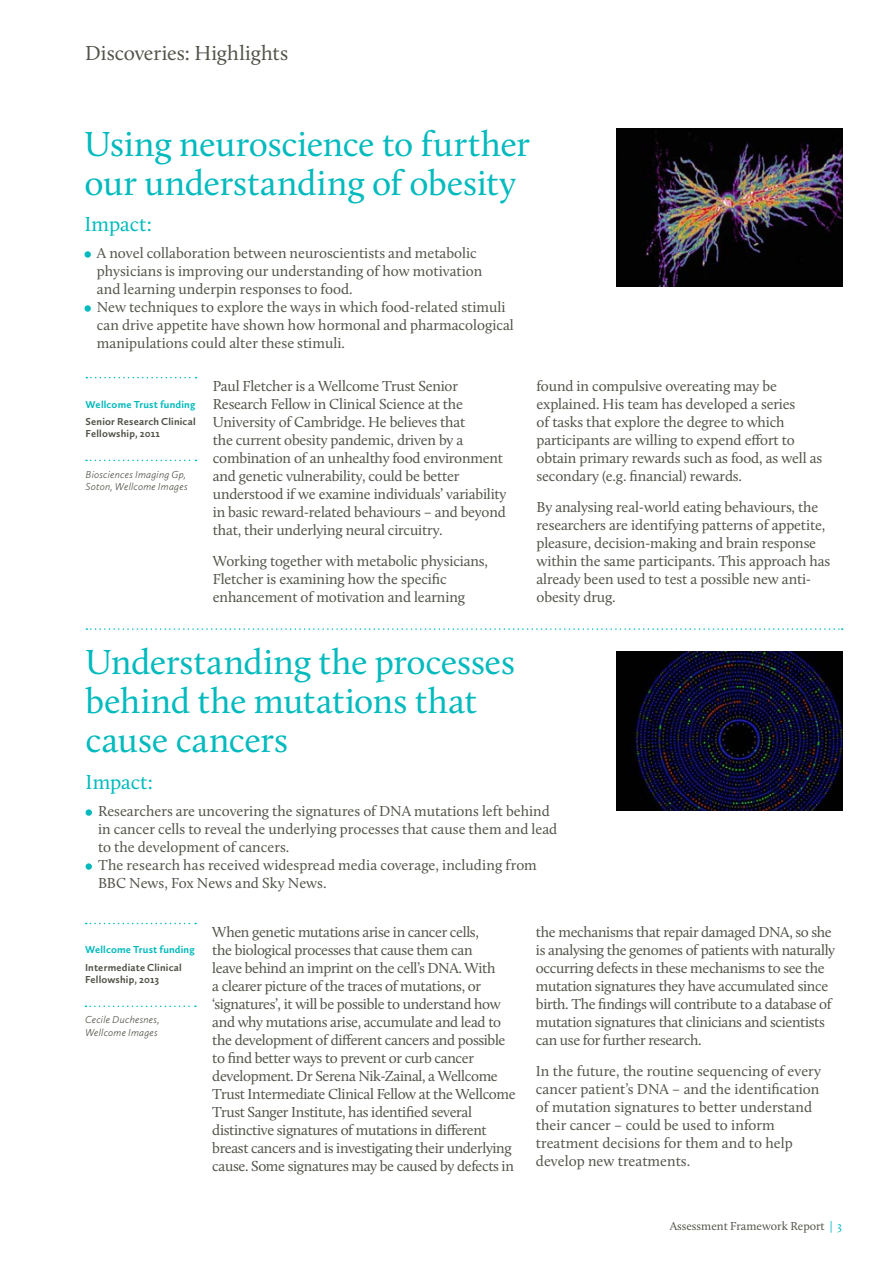
<style>
.page{position:relative;width:893px;height:1263px;background:#fff}
.page>*{position:absolute;margin:0;border:0;box-sizing:border-box;transform-origin:0 0}
.t1{font:36px/39px "Calluna";letter-spacing:-.005em;color:#00babe}
.t2{font:21px "Calluna";color:#54534a}
.t3{font:21px "Calluna";letter-spacing:-.005em;color:#00babe}
.t4{font:15px/18px "Calluna";letter-spacing:-.015em;color:#54534a}
.t5{font:12px "Calluna";color:#54534a}
.t6{font:700 10.5px/12.6px "Calluna Sans";letter-spacing:.015em;color:#54534a}
.t7{font:italic 300 10.5px/12.6px "Calluna Sans";letter-spacing:.015em;color:#54534a}
.t8{font:700 10.5px "Calluna Sans";letter-spacing:.02em;color:#00babe}
.s1{color:#00babe}
</style>
<div class="page">
<img style="left:617px;top:129px;width:225px;height:158px">
<img style="left:617px;top:652px;width:225px;height:158px">
<svg style="left:86px;top:628px;width:757px;height:2px"></svg>
<div style="left:85px;top:251px;width:6px;height:7px;background:#00babe;border-radius:50%"></div>
<div style="left:85px;top:305px;width:6px;height:7px;background:#00babe;border-radius:50%"></div>
<div style="left:86px;top:809px;width:6px;height:7px;background:#00babe;border-radius:50%"></div>
<div style="left:86px;top:863px;width:6px;height:7px;background:#00babe;border-radius:50%"></div>
<svg style="left:86px;top:377px;width:111px;height:1px"></svg>
<svg style="left:86px;top:460px;width:110px;height:1px"></svg>
<svg style="left:86px;top:923px;width:110px;height:1px"></svg>
<svg style="left:85px;top:1005px;width:111px;height:2px"></svg>
<h2 class="t2" style="left:85px;top:40px;width:205px">Discoveries: Highlights</h2>
<h1 class="t1" style="left:85px;top:124px;width:447px">Using neuroscience to further our understanding of obesity</h1>
<h2 class="t3" style="left:85px;top:211px;width:69px">Impact:</h2>
<p class="t4" style="left:97px;top:244px;width:418px">A novel collaboration between neuroscientists and metabolic physicians is improving our understanding of how motivation<br>and learning underpin responses to food.<br>New techniques to explore the ways in which food-related stimuli can drive appetite have shown how hormonal and pharmacological manipulations could alter these stimuli.</p>
<p class="t8" style="left:86px;top:398px;width:111px">Wellcome Trust funding</p>
<p class="t6" style="left:86px;top:415px;width:112px">Senior Research Clinical<br>Fellowship, 2011</p>
<p class="t7" style="left:86px;top:468px;width:104px">Biosciences Imaging Gp,<br>Soton, Wellcome Images</p>
<p class="t4" style="left:213px;top:377px;width:295px">Paul Fletcher is a Wellcome Trust Senior Research Fellow in Clinical Science at the University of Cambridge. He believes that<br>the current obesity pandemic, driven by a combination of an unhealthy food environment and genetic vulnerability, could be better understood if we examine individuals’ variability in basic reward-related behaviours – and beyond that, their underlying neural circuitry.</p>
<p class="t4" style="left:213px;top:551px;width:277px">Working together with metabolic physicians,<br>Fletcher is examining how the specific enhancement of motivation and learning</p>
<p class="t4" style="left:537px;top:377px;width:287px">found in compulsive overeating may be explained. His team has developed a series<br>of tasks that explore the degree to which participants are willing to expend effort to obtain primary rewards such as food, as well as secondary (e.g. financial) rewards.</p>
<p class="t4" style="left:537px;top:497px;width:295px">By analysing real-world eating behaviours, the researchers are identifying patterns of appetite, pleasure, decision-making and brain response within the same participants. This approach has already been used to test a possible new anti&shy;obesity drug.</p>
<h1 class="t1" style="left:86px;top:642px;width:431px">Understanding the processes behind the mutations that cause cancers</h1>
<h2 class="t3" style="left:86px;top:769px;width:69px">Impact:</h2>
<p class="t4" style="left:98px;top:802px;width:461px">Researchers are uncovering the signatures of DNA mutations left behind in cancer cells to reveal the underlying processes that cause them and lead to the development of cancers.<br>The research has received widespread media coverage, including from BBC News, Fox News and Sky News.</p>
<p class="t8" style="left:85px;top:943px;width:111px">Wellcome Trust funding</p>
<p class="t6" style="left:85px;top:960px;width:98px">Intermediate Clinical<br>Fellowship, 2013</p>
<p class="t7" style="left:85px;top:1013px;width:76px">Cecile Duchesnes,<br>Wellcome Images</p>
<p class="t4" style="left:212px;top:923px;width:305px">When genetic mutations arise in cancer cells,<br>the biological processes that cause them can<br>leave behind an imprint on the cell’s DNA. With<br>a clearer picture of the traces of mutations, or ‘signatures’, it will be possible to understand how and why mutations arise, accumulate and lead to the development of different cancers and possible to find better ways to prevent or curb cancer development. Dr Serena Nik-Zainal, a Wellcome Trust Intermediate Clinical Fellow at the Wellcome Trust Sanger Institute, has identified several distinctive signatures of mutations in different breast cancers and is investigating their underlying cause. Some signatures may be caused by defects in</p>
<p class="t4" style="left:536px;top:923px;width:301px">the mechanisms that repair damaged DNA, so she is analysing the genomes of patients with naturally occurring defects in these mechanisms to see the mutation signatures they have accumulated since birth. The findings will contribute to a database of mutation signatures that clinicians and scientists can use for further research.</p>
<p class="t4" style="left:536px;top:1061px;width:287px">In the future, the routine sequencing of every cancer patient’s DNA – and the identification of mutation signatures to better understand their cancer – could be used to inform treatment decisions for them and to help develop new treatments.</p>
<p class="t5" style="left:670px;top:1219px;width:174px">Assessment Framework Report <span class="s1">| 3</span></p>
</div>
